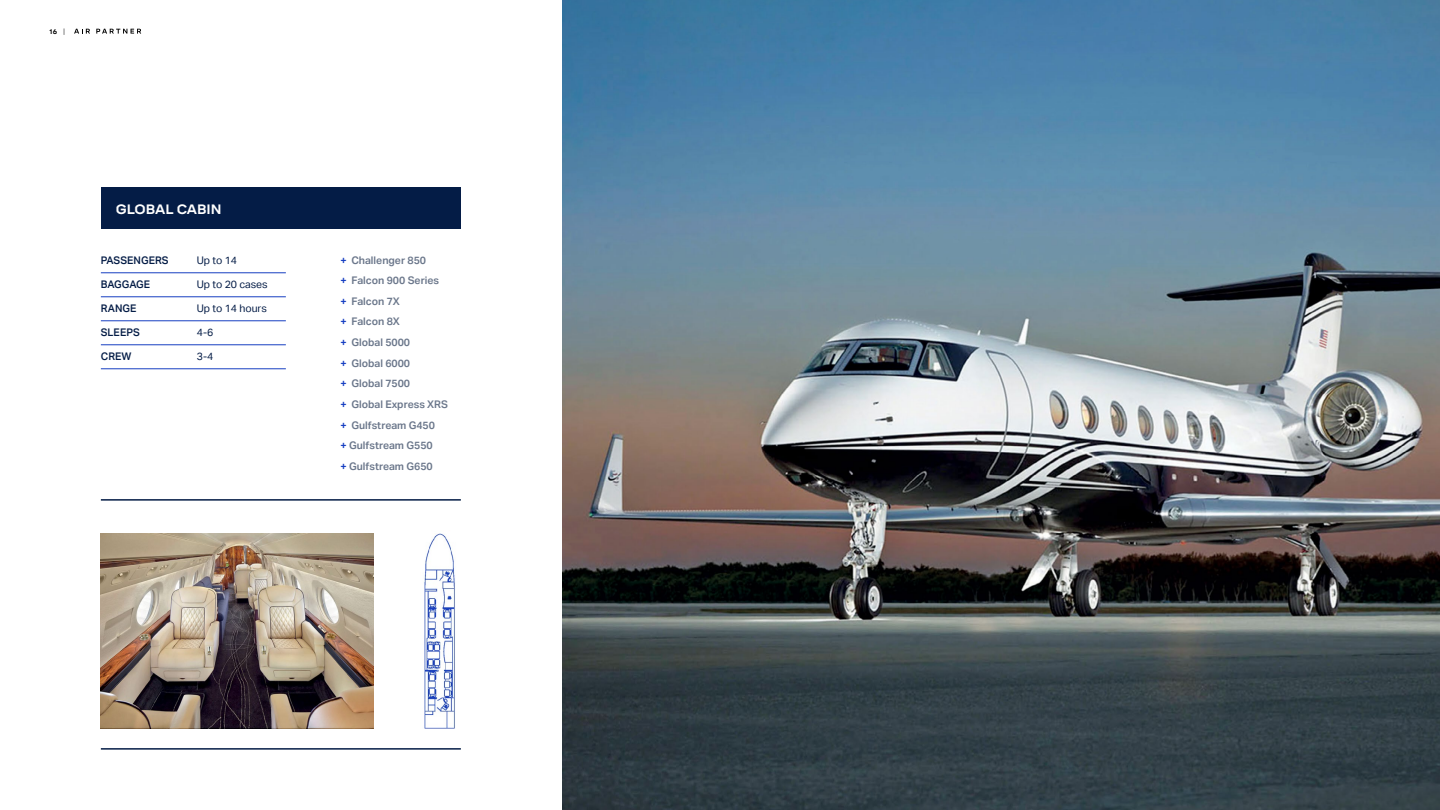
<style>
.page{position:relative;width:1440px;height:810px;background:#fff}
.page>*{position:absolute;margin:0;border:0;box-sizing:border-box;transform-origin:0 0}
.t1{font:700 13.5px "Mikro";letter-spacing:-.01em;color:#fff}
.t2{font:600 10.5px/20.6px "Aktiv Grotesk";color:#6b778b}
.t3{font:10.5px "Aktiv Grotesk";color:#041c46}
.t4{font:500 10.5px "Aktiv Grotesk";color:#041c46}
.t5{font:700 6.75px "Mikro";color:#000}
.s1{font-family:"Gotham";font-weight:400;font-size:6.9px}
.s2{color:#173fc2}
</style>
<div class="page">
<img style="left:562px;top:0;width:878px;height:810px">
<div style="left:101px;top:188px;width:360px;height:42px;background:#041c46"></div>
<img style="left:101px;top:534px;width:272px;height:195px">
<hr style="left:101px;top:499px;width:360px;height:2px;background:#041c46">
<hr style="left:101px;top:748px;width:360px;height:2px;background:#041c46">
<hr style="left:101px;top:273px;width:185px;height:1px;background:#173fc2">
<hr style="left:101px;top:297px;width:185px;height:1px;background:#173fc2">
<hr style="left:101px;top:321px;width:185px;height:1px;background:#173fc2">
<hr style="left:101px;top:345px;width:185px;height:1px;background:#173fc2">
<hr style="left:101px;top:369px;width:185px;height:1px;background:#173fc2">
<img style="left:424px;top:533px;width:31px;height:196px">
<svg style="left:74px;top:29px;width:16px;height:5px"></svg>
<svg style="left:96px;top:29px;width:45px;height:5px"></svg>
<p class="t5" style="left:50px;top:27px;width:17px">16 <span class="s1">|</span></p>
<p class="t1" style="left:116px;top:201px;width:107px">GLOBAL CABIN</p>
<p class="t4" style="left:101px;top:255px;width:69px">PASSENGERS</p>
<p class="t3" style="left:197px;top:255px;width:42px">Up to 14</p>
<p class="t4" style="left:101px;top:279px;width:51px">BAGGAGE</p>
<p class="t3" style="left:197px;top:279px;width:72px">Up to 20 cases</p>
<p class="t4" style="left:101px;top:303px;width:37px">RANGE</p>
<p class="t3" style="left:197px;top:303px;width:72px">Up to 14 hours</p>
<p class="t4" style="left:101px;top:327px;width:40px">SLEEPS</p>
<p class="t3" style="left:197px;top:327px;width:18px">4-6</p>
<p class="t4" style="left:101px;top:351px;width:32px">CREW</p>
<p class="t3" style="left:197px;top:351px;width:18px">3-4</p>
<p class="t2" style="left:341px;top:250px;width:109px"><span class="s2">+</span> Challenger 850<br><span class="s2">+</span> Falcon 900 Series <span class="s2">+</span> Falcon 7X<br><span class="s2">+</span> Falcon 8X<br><span class="s2">+</span> Global 5000<br><span class="s2">+</span> Global 6000<br><span class="s2">+</span> Global 7500<br><span class="s2">+</span> Global Express XRS <span class="s2">+</span> Gulfstream G450<br><span class="s2">+</span> Gulfstream G550<br><span class="s2">+</span> Gulfstream G650</p>
</div>
